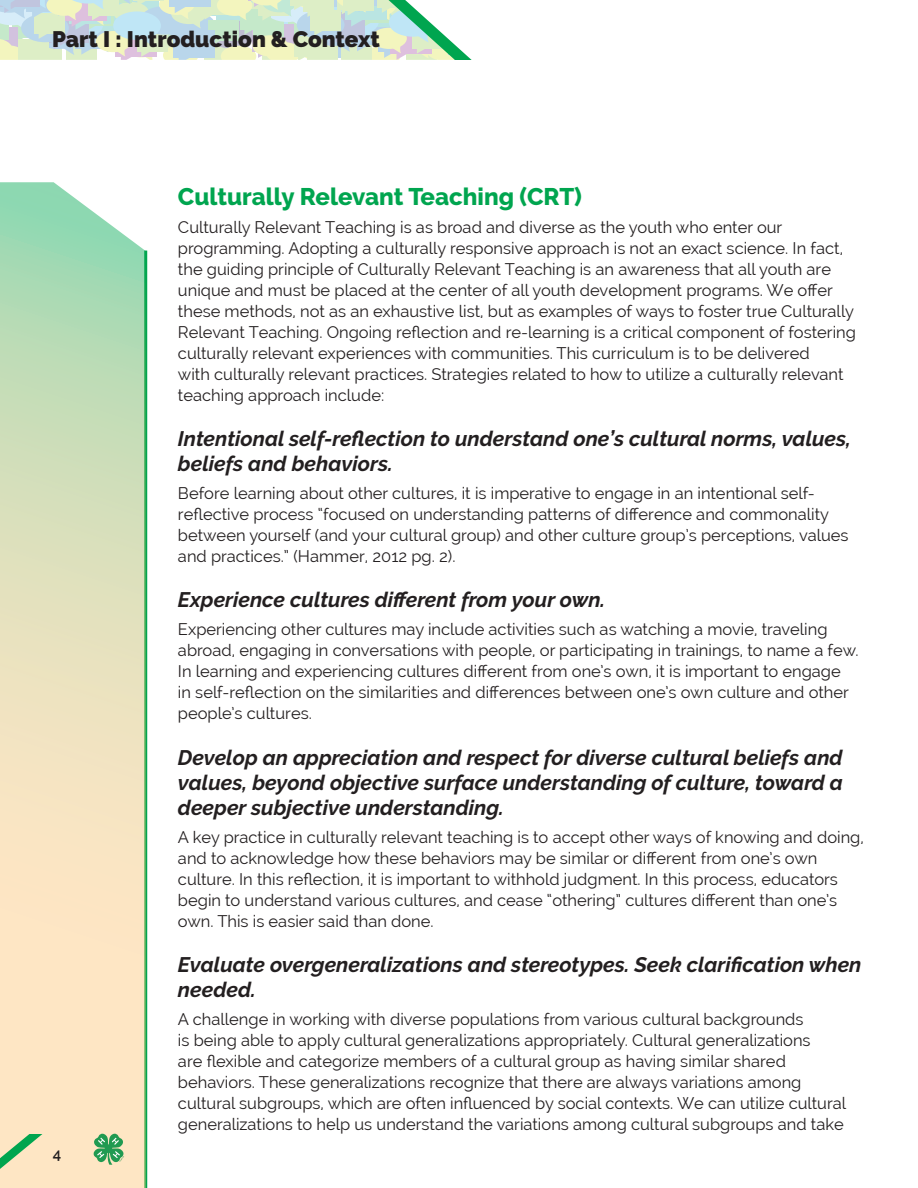
<style>
.page{position:relative;width:918px;height:1188px;background:#fff}
.page>*{position:absolute;margin:0;border:0;box-sizing:border-box;transform-origin:0 0}
.t1{font:800 24px "Raleway";color:#00a54f}
.t2{font:900 22.35px "Raleway";color:#231f20}
.Subhead{font:italic 700 21px/25.2px "Raleway";color:#231f20}
.Body_Text{font:16.5px/21px "Raleway";color:#231f20}
.t3{font:600 15px "Raleway";color:#231f20}
</style>
<div class="page">
<hr style="left:144px;top:251px;width:3px;height:937px;background:#00a54f">
<svg style="left:0;top:182px;width:146px;height:1006px"></svg>
<svg style="left:0;top:1134px;width:42px;height:54px"></svg>
<svg style="left:0;top:0;width:472px;height:60px"></svg>
<svg style="left:94px;top:1134px;width:30px;height:31px"></svg>
<p class="t2" style="left:52px;top:26px;width:329px">Part I : Introduction &amp; Context</p>
<p class="t3" style="left:53px;top:1145px;width:10px">4</p>
<p class="t1" style="left:178px;top:183px;width:406px">Culturally Relevant Teaching (CRT)</p>
<p class="Body_Text" style="left:178px;top:216px;width:680px">Culturally Relevant Teaching is as broad and diverse as the youth who enter our programming. Adopting a culturally responsive approach is not an exact science. In fact, the guiding principle of Culturally Relevant Teaching is an awareness that all youth are unique and must be placed at the center of all youth development programs. We offer these methods, not as an exhaustive list, but as examples of ways to foster true Culturally Relevant Teaching. Ongoing reflection and re-learning is a critical component of fostering culturally relevant experiences with communities. This curriculum is to be delivered<br>with culturally relevant practices. Strategies related to how to utilize a culturally relevant teaching approach include:</p>
<p class="Subhead" style="left:178px;top:426px;width:675px">Intentional self-reflection to understand one’s cultural norms, values, beliefs and behaviors.</p>
<p class="Body_Text" style="left:178px;top:483px;width:672px">Before learning about other cultures, it is imperative to engage in an intentional self&shy;reflective process “focused on understanding patterns of difference and commonality between yourself (and your cultural group) and other culture group’s perceptions, values and practices.” (Hammer, 2012 pg. 2).</p>
<p class="Subhead" style="left:178px;top:587px;width:429px">Experience cultures different from your own.</p>
<p class="Body_Text" style="left:178px;top:619px;width:682px">Experiencing other cultures may include activities such as watching a movie, traveling abroad, engaging in conversations with people, or participating in trainings, to name a few.<br>In learning and experiencing cultures different from one’s own, it is important to engage<br>in self-reflection on the similarities and differences between one’s own culture and other people’s cultures.</p>
<p class="Subhead" style="left:178px;top:745px;width:666px;text-align:justify">Develop an appreciation and respect for diverse cultural beliefs and values, beyond objective surface understanding of culture, toward a deeper subjective understanding.</p>
<p class="Body_Text" style="left:178px;top:826px;width:687px">A key practice in culturally relevant teaching is to accept other ways of knowing and doing, and to acknowledge how these behaviors may be similar or different from one’s own culture. In this reflection, it is important to withhold judgment. In this process, educators begin to understand various cultures, and cease “othering” cultures different than one’s own. This is easier said than done.</p>
<p class="Subhead" style="left:178px;top:952px;width:685px">Evaluate overgeneralizations and stereotypes. Seek clarification when needed.</p>
<p class="Body_Text" style="left:178px;top:1009px;width:670px">A challenge in working with diverse populations from various cultural backgrounds<br>is being able to apply cultural generalizations appropriately. Cultural generalizations<br>are flexible and categorize members of a cultural group as having similar shared behaviors. These generalizations recognize that there are always variations among cultural subgroups, which are often influenced by social contexts. We can utilize cultural generalizations to help us understand the variations among cultural subgroups and take</p>
</div>
